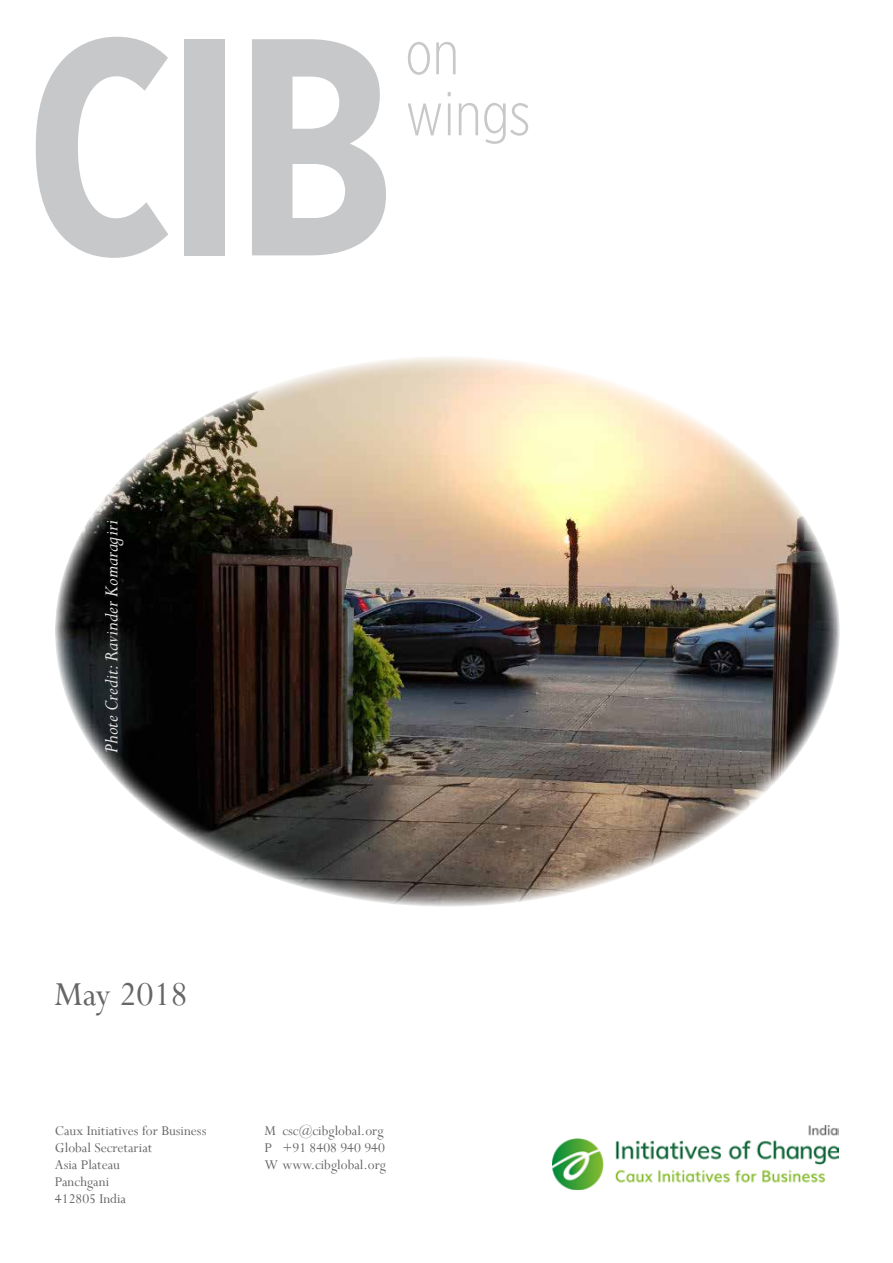
<style>
.page{position:relative;width:893px;height:1263px;background:#fff}
.page>*{position:absolute;margin:0;border:0;box-sizing:border-box;transform-origin:0 0}
.t1{font:37.5px "Perpetua";color:#666}
.t2{font:italic 21px "Perpetua";color:#e6e6e6}
.t3{font:15px/17px "Perpetua";color:#666}
</style>
<div class="page">
<svg style="left:36px;top:37px;width:132px;height:221px"></svg>
<div style="left:184px;top:39px;width:41px;height:216px;background:#c7c8ca"></div>
<svg style="left:252px;top:39px;width:134px;height:216px"></svg>
<svg style="left:408px;top:42px;width:22px;height:33px"></svg>
<svg style="left:436px;top:42px;width:20px;height:32px"></svg>
<svg style="left:408px;top:103px;width:33px;height:32px"></svg>
<svg style="left:448px;top:92px;width:3px;height:4px"></svg>
<hr style="left:448px;top:103px;width:3px;height:32px;background:#c7c8ca">
<svg style="left:459px;top:103px;width:19px;height:32px"></svg>
<svg style="left:484px;top:103px;width:44px;height:41px"></svg>
<img style="left:553px;top:1125px;width:286px;height:64px">
<img style="left:55px;top:357px;width:785px;height:550px">
<h2 class="t2" style="left:98px;top:753px;width:234px;rotate:-90deg">Phote Credit: Ravinder Komaragiri</h2>
<h1 class="t1" style="left:54px;top:970px;width:136px">May 2018</h1>
<p class="t3" style="left:55px;top:1122px;width:153px">Caux Initiatives for Business<br>Global Secretariat<br>Asia Plateau<br>Panchgani<br>412805 India</p>
<p class="t3" style="left:264px;top:1122px;width:123px">M csc@cibglobal.org<br>P +91 8408 940 940<br>W www.cibglobal.org</p>
</div>
